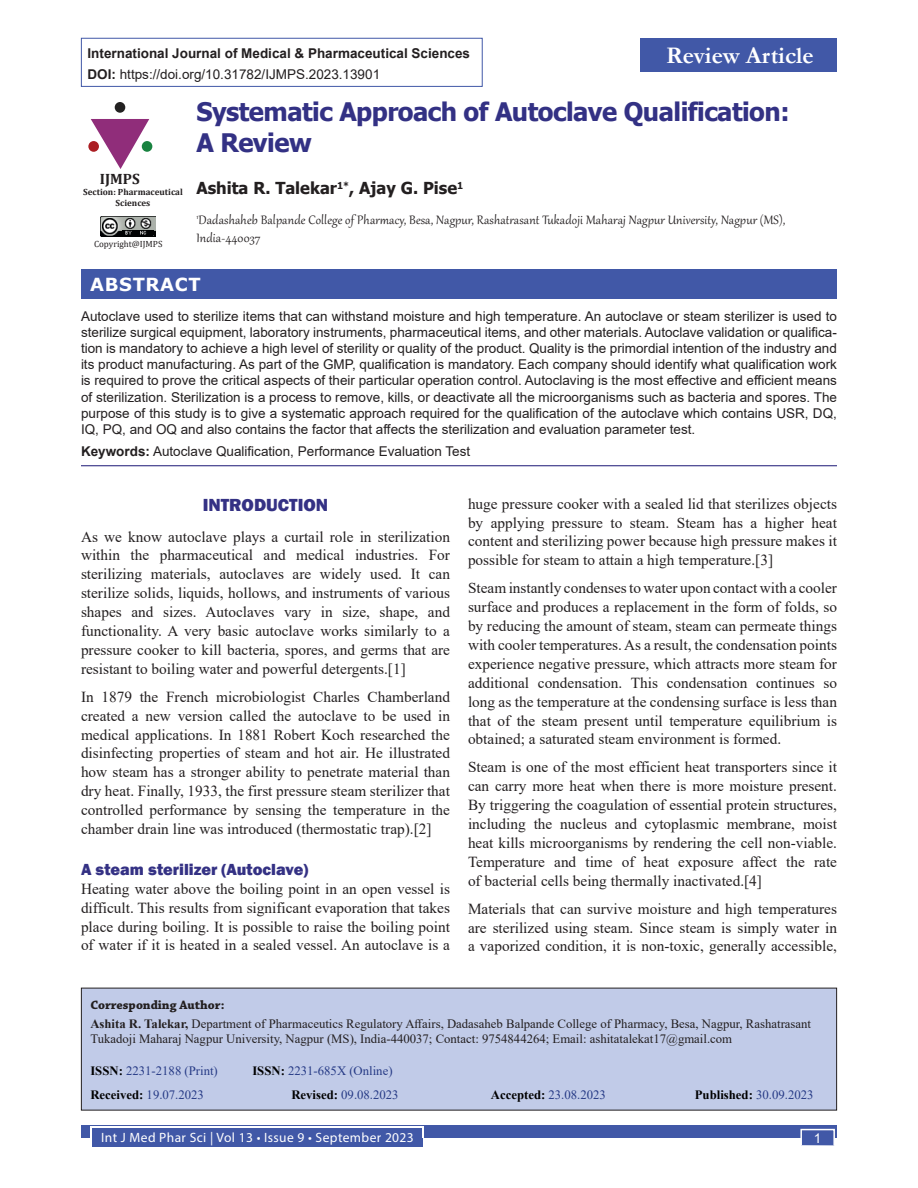
<style>
.page{position:relative;width:918px;height:1188px;background:#fff}
.page>*{position:absolute;margin:0;border:0;box-sizing:border-box;transform-origin:0 0}
.Article_title{font:700 25.5px/30.6px "Tahoma";letter-spacing:-.02em;color:#333184}
.Articles{font:700 24px "Garamond";color:#fff}
.Head_1{font:800 18px "Franklin Gothic";color:#343184}
.Abstract_head{font:700 18px "Verdana";letter-spacing:.035em;color:#fff}
.Author_name{font:700 16.5px "Tahoma";color:#231f20}
.Head_2{font:800 16.5px "Franklin Gothic";color:#343184}
.Text{font:15.3px/18.9px "Times New Roman";color:#231f20;text-align:justify}
.Author_affiliation{font:15px/18px "Gabriola";letter-spacing:.01em;color:#231f20}
.t1{font:700 15px "Cambria";color:#231f20}
.Abstract_text{font:13.5px/16.2px "Arial";color:#231f20;text-align:justify}
.Keywords{font:13.5px "Arial";color:#231f20}
.t2{font:700 13.5px "Arial";color:#231f20}
.t3{font:13.5px "Myriad Pro";letter-spacing:.03em;color:#fff}
.t4{font:13.5px "Arial";color:#fff}
.Corresponding_text{font:12.75px/15.3px "Times New Roman";color:#231f20}
.Corresponding_text-2{font:12.75px "Times New Roman";color:#273b86}
.Text-2{font:12.75px "Times New Roman";color:#273b86}
.Corresponding_head{font:700 12.75px "Chaparral Pro";color:#231f20}
.Corresponding_text-3{font:700 12.75px "Times New Roman";color:#000}
.t5{font:700 9px/10.8px "Cambria";color:#231f20;text-align:center}
.Text-3{font:9px "Cambria";color:#231f20}
.s1{font-weight:700}
.s2{font-weight:700;color:#000}
.s3{font-weight:400;color:#273b86}
</style>
<div class="page">
<div style="left:81px;top:1125px;width:756px;height:13px;background:#4158a7"></div>
<div style="left:92px;top:1128px;width:330px;height:19px;background:#4158a7"></div>
<hr style="left:90px;top:1127px;width:333px;height:1px;background:#fff">
<svg style="left:90px;top:1128px;width:2px;height:10px"></svg>
<svg style="left:422px;top:1127px;width:2px;height:11px"></svg>
<div style="left:800px;top:1129px;width:35px;height:17px;background:#4158a7;border:2px solid #fff"></div>
<svg style="left:91px;top:119px;width:58px;height:50px"></svg>
<div style="left:142px;top:141px;width:10px;height:11px;background:#198340;border-radius:50%"></div>
<div style="left:115px;top:102px;width:10px;height:11px;background:#232222;border-radius:50%"></div>
<div style="left:88px;top:141px;width:11px;height:11px;background:#ab1e23;border-radius:50%"></div>
<img style="left:101px;top:217px;width:54px;height:19px">
<img style="left:123px;top:230px;width:31px;height:5px">
<div style="left:640px;top:38px;width:197px;height:34px;background:#4158a7"></div>
<div style="left:81px;top:270px;width:756px;height:29px;background:#4158a7"></div>
<div style="left:81px;top:988px;width:756px;height:123px;background:#c1cbe8"></div>
<hr style="left:81px;top:465px;width:756px;height:1px;background:#343184">
<div style="left:81px;top:38px;width:402px;height:49px;border:1px solid #4158a7"></div>
<p class="t2" style="left:88px;top:44px;width:384px">International Journal of Medical &amp; Pharmaceutical Sciences</p>
<p class="Abstract_text" style="left:88px;top:66px;width:294px"><span class="s1">DOI:</span> https://doi.org/10.31782/IJMPS.2023.13901</p>
<p class="Articles" style="left:666px;top:39px;width:149px">Review Article</p>
<p class="t1" style="left:100px;top:168px;width:41px">IJMPS</p>
<p class="t5" style="left:83px;top:187px;width:101px">Section: Pharmaceutical<br>Sciences</p>
<p class="Text-3" style="left:94px;top:238px;width:70px">Copyright@IJMPS</p>
<p class="Article_title" style="left:196px;top:98px;width:595px">Systematic Approach of Autoclave Qualification:<br>A Review</p>
<p class="Author_name" style="left:196px;top:177px;width:268px">Ashita R. Talekar<sup>1*</sup>, Ajay G. Pise<sup>1</sup></p>
<p class="Author_affiliation" style="left:196px;top:210px;width:590px"><sup>1</sup>Dadashaheb Balpande College of Pharmacy, Besa, Nagpur, Rashatrasant Tukadoji Maharaj Nagpur University, Nagpur (MS),<br>India-440037</p>
<p class="Abstract_head" style="left:90px;top:272px;width:112px">ABSTRACT</p>
<p class="Abstract_text" style="left:81px;top:308px;width:758px">Autoclave used to sterilize items that can withstand moisture and high temperature. An autoclave or steam sterilizer is used to sterilize surgical equipment, laboratory instruments, pharmaceutical items, and other materials. Autoclave validation or qualifica&shy;tion is mandatory to achieve a high level of sterility or quality of the product. Quality is the primordial intention of the industry and its product manufacturing. As part of the GMP, qualification is mandatory. Each company should identify what qualification work is required to prove the critical aspects of their particular operation control. Autoclaving is the most effective and efficient means of sterilization. Sterilization is a process to remove, kills, or deactivate all the microorganisms such as bacteria and spores. The purpose of this study is to give a systematic approach required for the qualification of the autoclave which contains USR, DQ, IQ, PQ, and OQ and also contains the factor that affects the sterilization and evaluation parameter test.</p>
<p class="Keywords" style="left:81px;top:442px;width:391px"><span class="s1">Keywords:</span> Autoclave Qualification, Performance Evaluation Test</p>
<p class="Head_1" style="left:203px;top:493px;width:127px">INTRODUCTION</p>
<p class="Text" style="left:81px;top:527px;width:371px">As we know autoclave plays a curtail role in sterilization within the pharmaceutical and medical industries. For sterilizing materials, autoclaves are widely used. It can sterilize solids, liquids, hollows, and instruments of various shapes and sizes. Autoclaves vary in size, shape, and functionality. A very basic autoclave works similarly to a pressure cooker to kill bacteria, spores, and germs that are resistant to boiling water and powerful detergents.[1]</p>
<p class="Text" style="left:81px;top:687px;width:371px">In 1879 the French microbiologist Charles Chamberland created a new version called the autoclave to be used in medical applications. In 1881 Robert Koch researched the disinfecting properties of steam and hot air. He illustrated how steam has a stronger ability to penetrate material than dry heat. Finally, 1933, the first pressure steam sterilizer that controlled performance by sensing the temperature in the chamber drain line was introduced (thermostatic trap).[2]</p>
<p class="Head_2" style="left:81px;top:859px;width:229px">A steam sterilizer (Autoclave)</p>
<p class="Text" style="left:81px;top:879px;width:371px">Heating water above the boiling point in an open vessel is difficult. This results from significant evaporation that takes place during boiling. It is possible to raise the boiling point of water if it is heated in a sealed vessel. An autoclave is a</p>
<p class="Text" style="left:468px;top:494px;width:371px">huge pressure cooker with a sealed lid that sterilizes objects by applying pressure to steam. Steam has a higher heat content and sterilizing power because high pressure makes it possible for steam to attain a high temperature.[3]</p>
<p class="Text" style="left:468px;top:578px;width:371px">Steam instantly condenses to water upon contact with a cooler surface and produces a replacement in the form of folds, so by reducing the amount of steam, steam can permeate things with cooler temperatures. As a result, the condensation points experience negative pressure, which attracts more steam for additional condensation. This condensation continues so long as the temperature at the condensing surface is less than that of the steam present until temperature equilibrium is obtained; a saturated steam environment is formed.</p>
<p class="Text" style="left:468px;top:757px;width:371px">Steam is one of the most efficient heat transporters since it can carry more heat when there is more moisture present.<br>By triggering the coagulation of essential protein structures, including the nucleus and cytoplasmic membrane, moist heat kills microorganisms by rendering the cell non-viable.<br>Temperature and time of heat exposure affect the rate of bacterial cells being thermally inactivated.[4]</p>
<p class="Text" style="left:468px;top:899px;width:371px">Materials that can survive moisture and high temperatures are sterilized using steam. Since steam is simply water in a vaporized condition, it is non-toxic, generally accessible,</p>
<p class="Corresponding_head" style="left:90px;top:998px;width:136px">Corresponding Author:</p>
<p class="Corresponding_text" style="left:90px;top:1015px;width:722px"><span class="s1">Ashita R. Talekar,</span> Department of Pharmaceutics Regulatory Affairs, Dadasaheb Balpande College of Pharmacy, Besa, Nagpur, Rashatrasant<br>Tukadoji Maharaj Nagpur University, Nagpur (MS), India-440037; Contact: 9754844264; Email: ashitatalekat17@gmail.com</p>
<p class="Text-2" style="left:90px;top:1062px;width:129px"><span class="s2">ISSN:</span> 2231-2188 (Print)</p>
<p class="Text-2" style="left:252px;top:1062px;width:142px"><span class="s2">ISSN:</span> 2231-685X (Online)</p>
<p class="Corresponding_text-2" style="left:90px;top:1086px;width:115px"><span class="s2">Received:</span> 19.07.2023</p>
<p class="Corresponding_text-2" style="left:291px;top:1086px;width:109px"><span class="s2">Revised:</span> 09.08.2023</p>
<p class="Corresponding_text-2" style="left:491px;top:1086px;width:117px"><span class="s2">Accepted:</span> 23.08.2023</p>
<p class="Corresponding_text-3" style="left:695px;top:1086px;width:120px">Published: <span class="s3">30.09.2023</span></p>
<p class="t3" style="left:101px;top:1129px;width:314px">Int J Med Phar Sci | Vol 13 • Issue 9 • September 2023</p>
<p class="t4" style="left:814px;top:1129px;width:9px">1</p>
</div>
